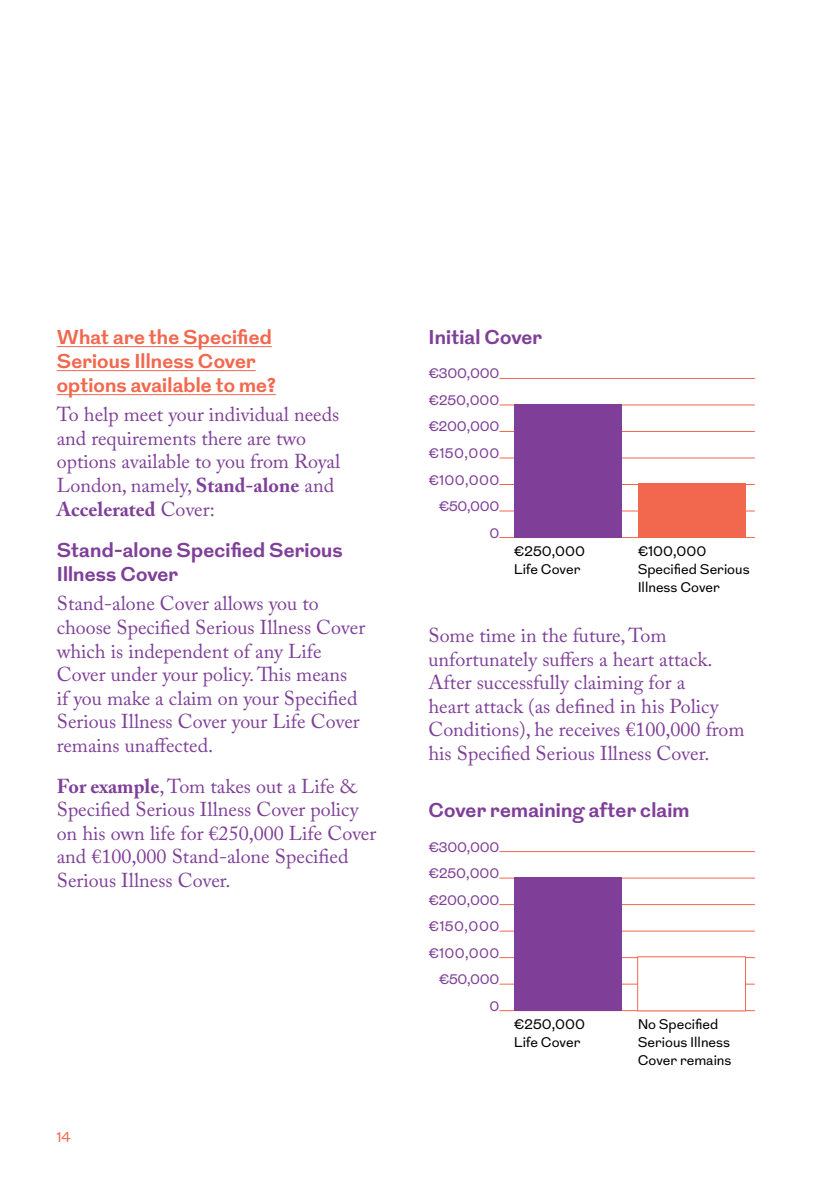
<style>
.page{position:relative;width:840px;height:1191px;background:#fff}
.page>*{position:absolute;margin:0;border:0;box-sizing:border-box;transform-origin:0 0}
.t1{font:20px/23.6px "Adobe Caslon Pro";color:#7f3f98}
.t2{font:700 20px/24px "Grot";letter-spacing:.01em;color:#7f3f98}
.t3{font:700 20px/24px "Grot";letter-spacing:.01em;color:#f2684e}
.t4{font:14px/18px "Grot";color:#000}
.t5{font:14px/26.6px "Grot";letter-spacing:-.005em;color:#7f3f98;text-align:right}
.t6{font:14px "Grot";color:#f2684e}
.s1{font-weight:700}
</style>
<div class="page">
<hr style="left:57px;top:346px;width:214px;height:1px;background:#f2684e">
<hr style="left:57px;top:370px;width:198px;height:1px;background:#f2684e">
<hr style="left:57px;top:394px;width:219px;height:1px;background:#f2684e">
<hr style="left:499px;top:378px;width:255px;height:1px;background:#f2684e">
<hr style="left:499px;top:404px;width:255px;height:1px;background:#f2684e">
<hr style="left:499px;top:431px;width:255px;height:1px;background:#f2684e">
<hr style="left:499px;top:457px;width:255px;height:1px;background:#f2684e">
<hr style="left:499px;top:484px;width:255px;height:1px;background:#f2684e">
<hr style="left:499px;top:510px;width:255px;height:1px;background:#f2684e">
<hr style="left:499px;top:537px;width:255px;height:1px;background:#f2684e">
<div style="left:513px;top:404px;width:108px;height:134px;background:#7f3f98"></div>
<div style="left:637px;top:484px;width:108px;height:54px;background:#f2684e"></div>
<hr style="left:499px;top:851px;width:255px;height:1px;background:#f2684e">
<hr style="left:499px;top:877px;width:255px;height:1px;background:#f2684e">
<hr style="left:499px;top:904px;width:255px;height:1px;background:#f2684e">
<hr style="left:499px;top:930px;width:255px;height:1px;background:#f2684e">
<hr style="left:499px;top:957px;width:255px;height:1px;background:#f2684e">
<hr style="left:499px;top:983px;width:255px;height:1px;background:#f2684e">
<hr style="left:499px;top:1010px;width:255px;height:1px;background:#f2684e">
<div style="left:513px;top:877px;width:108px;height:134px;background:#7f3f98"></div>
<div style="left:636px;top:956px;width:109px;height:55px;background:#fff;border:1px solid #f2684e"></div>
<p class="t3" style="left:57px;top:325px;width:221px">What are the Specified<br>Serious Illness Cover options available to me?</p>
<p class="t1" style="left:57px;top:402px;width:285px">To help meet your individual needs and requirements there are two options available to you from Royal<br>London, namely, <span class="s1">Stand‑alone</span> and<br><span class="s1">Accelerated</span> Cover:</p>
<p class="t2" style="left:57px;top:538px;width:287px">Stand‑alone Specified Serious<br>Illness Cover</p>
<p class="t1" style="left:57px;top:591px;width:310px">Stand‑alone Cover allows you to choose Specified Serious Illness Cover which is independent of any Life Cover under your policy. This means<br>if you make a claim on your Specified Serious Illness Cover your Life Cover remains unaffected.</p>
<p class="t1" style="left:57px;top:774px;width:321px"><span class="s1">For example</span>, Tom takes out a Life &amp; Specified Serious Illness Cover policy on his own life for €250,000 Life Cover and €100,000 Stand‑alone Specified Serious Illness Cover.</p>
<p class="t6" style="left:57px;top:1128px;width:15px">14</p>
<p class="t2" style="left:428px;top:325px;width:115px">Initial Cover</p>
<p class="t5" style="left:428px;top:360px;width:72px">€300,000 €250,000 €200,000 €150,000 €100,000 €50,000<br>0</p>
<p class="t4" style="left:513px;top:542px;width:73px">€250,000<br>Life Cover</p>
<p class="t4" style="left:637px;top:542px;width:113px">€100,000<br>Specified Serious<br>Illness Cover</p>
<p class="t1" style="left:428px;top:623px;width:317px">Some time in the future, Tom unfortunately suffers a heart attack.<br>After successfully claiming for a<br>heart attack (as defined in his Policy Conditions), he receives €100,000 from his Specified Serious Illness Cover.</p>
<p class="t2" style="left:428px;top:798px;width:262px">Cover remaining after claim</p>
<p class="t5" style="left:428px;top:833px;width:72px">€300,000 €250,000 €200,000 €150,000 €100,000 €50,000<br>0</p>
<p class="t4" style="left:513px;top:1015px;width:73px">€250,000<br>Life Cover</p>
<p class="t4" style="left:637px;top:1015px;width:95px">No Specified<br>Serious Illness<br>Cover remains</p>
</div>
